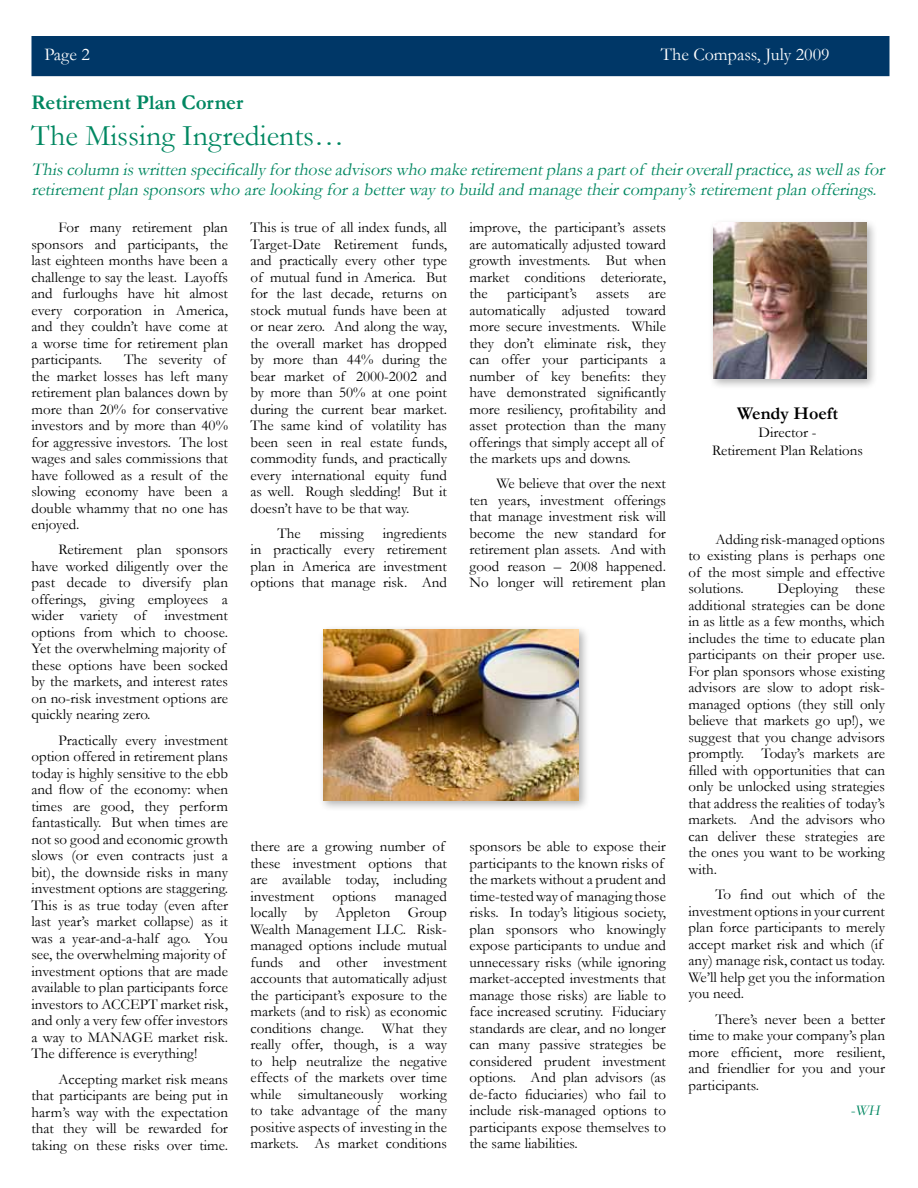
<style>
.page{position:relative;width:918px;height:1188px;background:#fff}
.page>*{position:absolute;margin:0;border:0;box-sizing:border-box;transform-origin:0 0}
.t1{font:30px "Garamond";color:#008761}
.t2{font:700 21px "Garamond";color:#008761}
.t3{font:italic 18px/19.8px "Garamond";color:#008761}
.t4{font:18px "Garamond";color:#fff}
.t5{font:700 18px "Garamond";color:#000}
.t6{font:15px/16.5px "Garamond";color:#000;text-align:justify}
.t7{font:italic 15px "Garamond";color:#008761}
</style>
<div class="page">
<div style="left:32px;top:36px;width:858px;height:40px;background:#003767"></div>
<div style="left:708px;top:218px;width:170px;height:172px;background:#000;opacity:.3"></div>
<img style="left:713px;top:223px;width:153px;height:156px">
<div style="left:318px;top:625px;width:272px;height:187px;background:#000;opacity:.3"></div>
<img style="left:323px;top:630px;width:256px;height:170px">
<p class="t4" style="left:44px;top:42px;width:47px">Page 2</p>
<p class="t4" style="left:661px;top:42px;width:170px">The Compass, July 2009</p>
<h2 class="t2" style="left:31px;top:88px;width:214px">Retirement Plan Corner</h2>
<h1 class="t1" style="left:31px;top:115px;width:315px">The Missing Ingredients…</h1>
<p class="t3" style="left:32px;top:159px;width:859px">Thiscolumn iswritten specificallyforthoseadvisorswho makeretirementplansapartof theiroverallpractice,aswellasfor retirementplan sponsorswho arelooking forabetterwayto build and managetheircompany’sretirementplan offerings.</p>
<p class="t6" style="left:32px;top:219px;width:198px;text-indent:27px">For many retirement plan sponsors and participants, the last eighteen months have been a challenge to say the least. Layoffs and furloughs have hit almost every corporation in America, and they couldn’t have come at a worse time for retirement plan participants.</p>
<p class="t6" style="left:32px;top:351px;width:198px;text-align:left;text-indent:93px">The severity of the market losses has left many retirement plan balances down by more than 20% for conservative investors and by more than 40% for aggressive investors. The lost wages and sales commissions that have followed as a result of the slowing economy have been a double whammy that no one has enjoyed.</p>
<p class="t6" style="left:32px;top:541px;width:198px;text-align:left;text-indent:27px">Retirement plan sponsors have worked diligently over the past decade to diversify plan offerings, giving employees a wider variety of investment options from which to choose.<br>Yet the overwhelming majority of these options have been socked by the markets, and interest rates on no-risk investment options are quickly nearing zero.</p>
<p class="t6" style="left:32px;top:732px;width:198px;text-align:left;text-indent:27px">Practically every investment option offered in retirement plans today is highly sensitive to the ebb and flow of the economy: when times are good, they perform fantastically. But when times are not so good and economic growth slows (or even contracts just a bit), the downside risks in many investment options are staggering.<br>This is as true today (even after last year’s market collapse) as it was a year-and-a-half ago. You see, the overwhelming majority of investment options that are made available to plan participants force investors to ACCEPT market risk, and only a very few offer investors a way to MANAGE market risk.<br>The difference is everything!</p>
<p class="t6" style="left:32px;top:1070px;width:198px;text-indent:27px">Accepting market risk means that participants are being put in harm’s way with the expectation that they will be rewarded for taking on these risks over time.</p>
<p class="t6" style="left:250px;top:219px;width:198px">This is true of all index funds, all Target-Date Retirement funds, and practically every other type of mutual fund in America. But for the last decade, returns on stock mutual funds have been at or near zero. And along the way, the overall market has dropped by more than 44% during the bear market of 2000-2002 and by more than 50% at one point during the current bear market.<br>The same kind of volatility has been seen in real estate funds, commodity funds, and practically every international equity fund as well. Rough sledding! But it doesn’t have to be that way.</p>
<p class="t6" style="left:278px;top:525px;width:25px">The</p>
<p class="t6" style="left:320px;top:525px;width:45px">missing</p>
<p class="t6" style="left:250px;top:525px;width:198px;text-indent:132px">ingredients in practically every retirement plan in America are investment options that manage risk. And</p>
<p class="t6" style="left:250px;top:838px;width:198px;text-align:left">there are a growing number of these investment options that are available today, including investment options managed locally by Appleton Group<br>Wealth Management LLC. Risk&shy;managed options include mutual funds and other investment accounts that automatically adjust the participant’s exposure to the markets (and to risk) as economic conditions change. What they really offer, though, is a way to help neutralize the negative effects of the markets over time while simultaneously working to take advantage of the many positive aspects of investing in the markets. As market conditions</p>
<p class="t6" style="left:470px;top:219px;width:198px">improve, the participant’s assets are automatically adjusted toward growth investments. But when market conditions deteriorate, the</p>
<p class="t6" style="left:507px;top:285px;width:71px">participant’s</p>
<p class="t6" style="left:596px;top:285px;width:35px">assets</p>
<p class="t6" style="left:470px;top:285px;width:198px;text-align:left;text-indent:179px">are automatically adjusted toward more secure investments. While they don’t eliminate risk, they can offer your participants a number of key benefits: they have demonstrated significantly more resiliency, profitability and asset protection than the many offerings that simply accept all of the markets ups and downs.</p>
<p class="t6" style="left:470px;top:475px;width:198px;text-indent:27px">We believe that over the next ten years, investment offerings that manage investment risk will become the new standard for retirement plan assets. And with good reason – 2008 happened.<br>No longer will retirement plan</p>
<p class="t6" style="left:470px;top:838px;width:198px;text-align:left">sponsors be able to expose their participants to the known risks of the markets without a prudent and time-tested way of managing those risks. In today’s litigious society, plan sponsors who knowingly expose participants to undue and unnecessary risks (while ignoring market-accepted investments that manage those risks) are liable to face increased scrutiny. Fiduciary standards are clear, and no longer can many passive strategies be considered prudent investment options. And plan advisors (as de-facto fiduciaries) who fail to include risk-managed options to participants expose themselves to the same liabilities.</p>
<p class="t5" style="left:737px;top:401px;width:102px">Wendy Hoeft</p>
<p class="t6" style="left:712px;top:422px;width:152px;line-height:18px;text-align:center">Director -<br>Retirement Plan Relations</p>
<p class="t6" style="left:689px;top:531px;width:198px;text-indent:27px">Adding risk-managed options to existing plans is perhaps one of the most simple and effective solutions.</p>
<p class="t6" style="left:689px;top:580px;width:198px;text-indent:89px">Deploying these additional strategies can be done in as little as a few months, which includes the time to educate plan participants on their proper use.<br>For plan sponsors whose existing advisors are slow to adopt risk&shy;managed options (they still only believe that markets go up!), we suggest that you change advisors promptly. Today’s markets are filled with opportunities that can only be unlocked using strategies that address the realities of today’s markets. And the advisors who can deliver these strategies are the ones you want to be working with.</p>
<p class="t6" style="left:689px;top:886px;width:198px;text-align:left;text-indent:27px">To find out which of the investment options in your current plan force participants to merely accept market risk and which (if any) manage risk, contact us today.<br>We’ll help get you the information you need.</p>
<p class="t6" style="left:689px;top:1010px;width:198px;text-indent:27px">There’s never been a better time to make your company’s plan more efficient, more resilient, and friendlier for you and your participants.</p>
<p class="t7" style="left:850px;top:1100px;width:34px">-WH</p>
</div>
